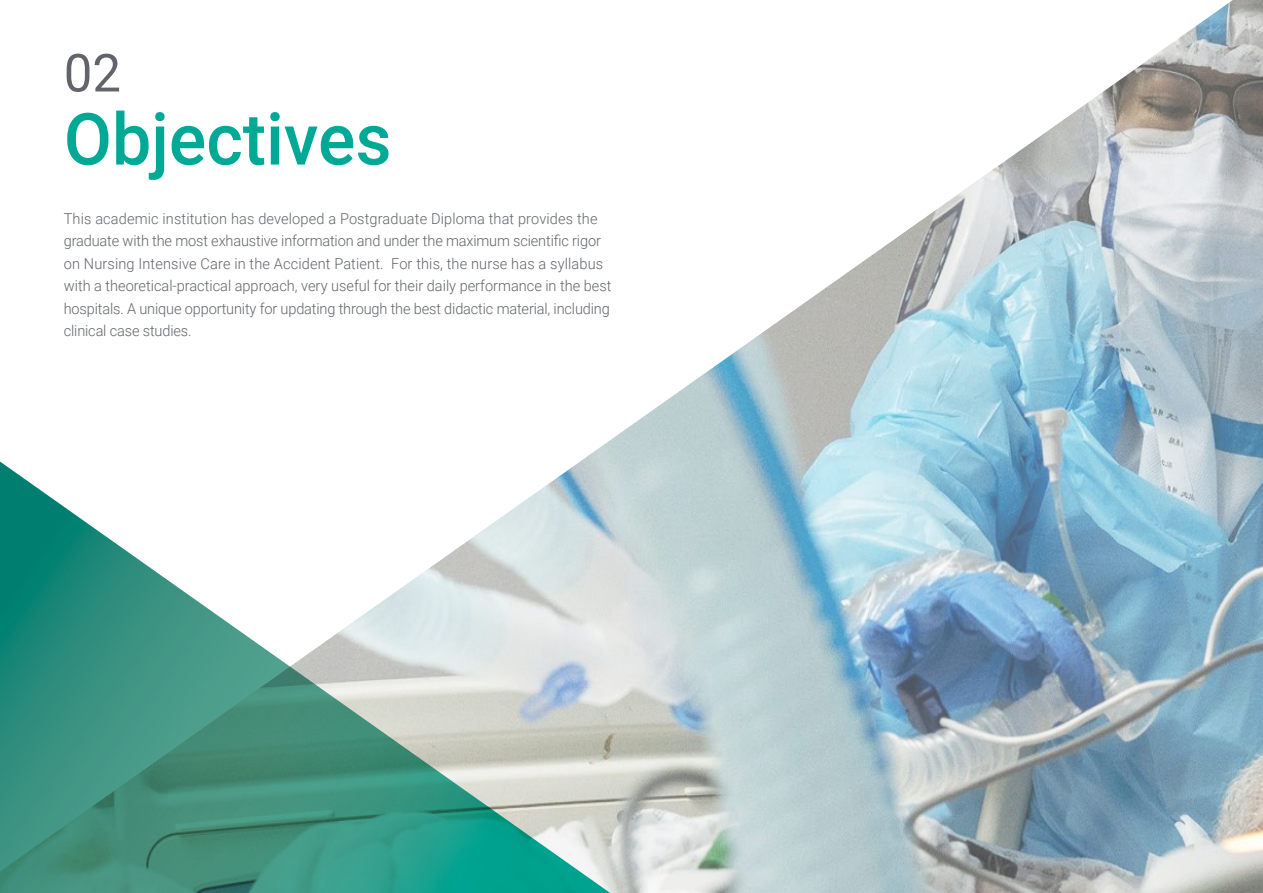
<style>
.page{position:relative;width:1263px;height:893px;background:#fff}
.page>*{position:absolute;margin:0;border:0;box-sizing:border-box;transform-origin:0 0}
.t1{font:500 72px "Roboto";color:#00a996}
.t2{font:52.5px "Roboto";color:#61646a}
.t3{font:300 15px/22.5px "Roboto";color:#61646a}
</style>
<div class="page">
<img style="left:602px;top:0;width:661px;height:893px">
<svg style="left:0;top:446px;width:640px;height:447px"></svg>
<h2 class="t2" style="left:64px;top:36px;width:59px">02</h2>
<h1 class="t1" style="left:64px;top:89px;width:329px">Objectives</h1>
<p class="t3" style="left:64px;top:207px;width:549px">This academic institution has developed a Postgraduate Diploma that provides the graduate with the most exhaustive information and under the maximum scientific rigor on Nursing Intensive Care in the Accident Patient. For this, the nurse has a syllabus with a theoretical-practical approach, very useful for their daily performance in the best hospitals. A unique opportunity for updating through the best didactic material, including clinical case studies.</p>
</div>
